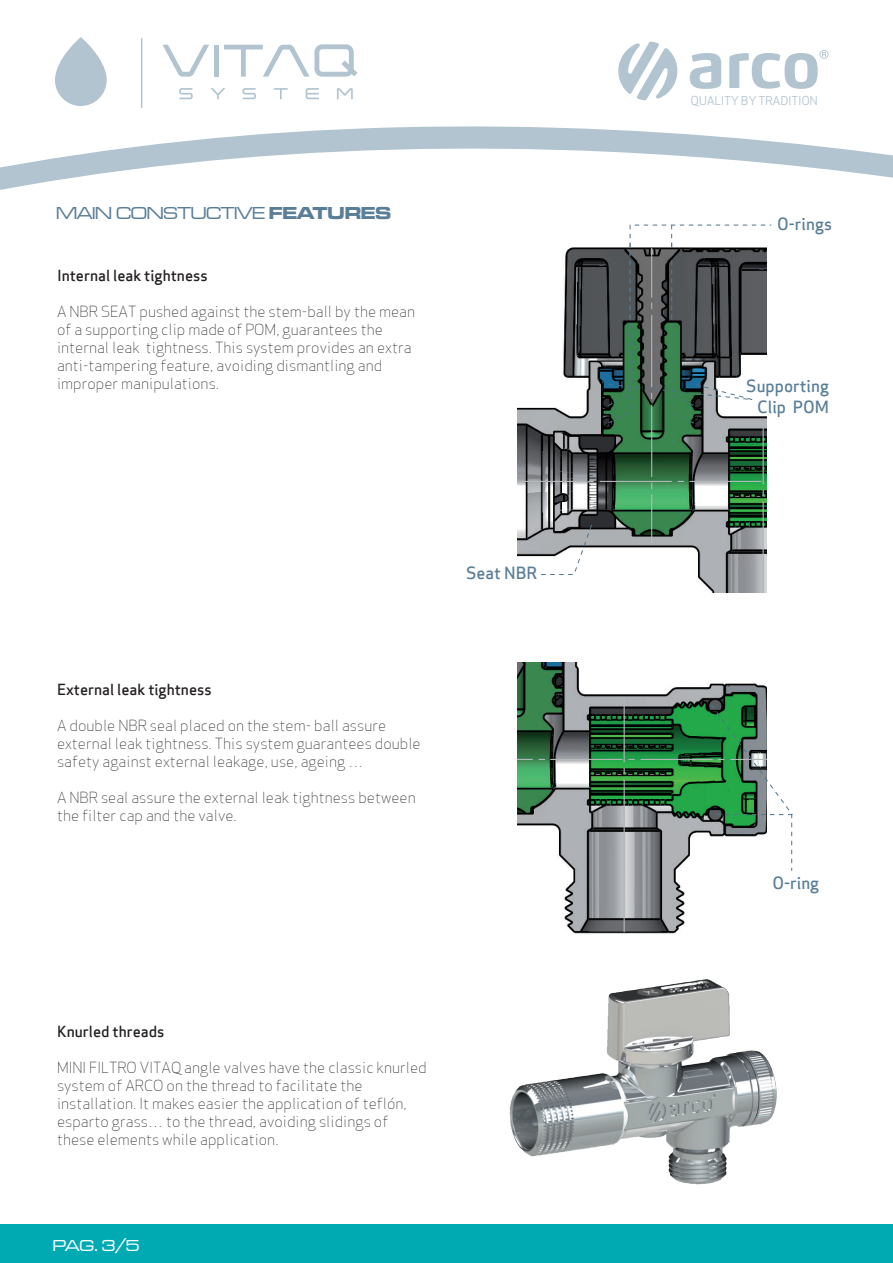
<style>
.page{position:relative;width:893px;height:1263px;background:#fff}
.page>*{position:absolute;margin:0;border:0;box-sizing:border-box;transform-origin:0 0}
.t1{font:18px "Microgramma D Medi Exte";letter-spacing:-.02em;color:#5a7e97}
.t2{font:16.5px/21px "Apex Sans Medium T";color:#5a7e97;text-align:right}
.t3{font:16.5px "Microgramma D Medi Exte";color:#fff}
.t4{font:15px/18px "Apex Sans Light T";color:#231f20}
.t5{font:15px "Apex Sans Medium T";color:#231f20}
.t6{font:12px "Apex Sans Book T";letter-spacing:-.03em;color:#b2c4d0}
.s1{font-family:"Microgramma D Bold Exte"}
</style>
<div class="page">
<svg style="left:618px;top:41px;width:60px;height:59px"></svg>
<svg style="left:690px;top:53px;width:31px;height:36px"></svg>
<svg style="left:729px;top:50px;width:99px;height:39px"></svg>
<svg style="left:0;top:126px;width:893px;height:64px"></svg>
<div style="left:0;top:1224px;width:893px;height:39px;background:#00aab3"></div>
<img style="left:517px;top:247px;width:249px;height:345px">
<img style="left:517px;top:662px;width:249px;height:272px">
<img style="left:509px;top:980px;width:192px;height:177px">
<svg style="left:607px;top:224px;width:165px;height:200px"></svg>
<svg style="left:540px;top:524px;width:52px;height:51px"></svg>
<svg style="left:710px;top:704px;width:83px;height:168px"></svg>
<svg style="left:55px;top:37px;width:52px;height:69px"></svg>
<svg style="left:179px;top:88px;width:14px;height:11px"></svg>
<svg style="left:210px;top:88px;width:15px;height:11px"></svg>
<svg style="left:242px;top:88px;width:14px;height:11px"></svg>
<svg style="left:274px;top:88px;width:14px;height:11px"></svg>
<svg style="left:306px;top:88px;width:13px;height:11px"></svg>
<svg style="left:337px;top:88px;width:16px;height:11px"></svg>
<svg style="left:163px;top:45px;width:46px;height:32px"></svg>
<div style="left:214px;top:45px;width:5px;height:32px;background:#b2c4d0"></div>
<svg style="left:224px;top:44px;width:133px;height:33px"></svg>
<hr style="left:141px;top:38px;width:1px;height:70px;background:#b2c4d0">
<p class="t1" style="left:56px;top:202px;width:336px">MAIN CONSTUCTIVE <span class="s1">FEATURES</span></p>
<p class="t5" style="left:57px;top:265px;width:152px">Internal leak tightness</p>
<p class="t4" style="left:57px;top:302px;width:360px">A NBR SEAT pushed against the stem-ball by the mean of a supporting clip made of POM, guarantees the internal leak tightness. This system provides an extra anti-tampering feature, avoiding dismantling and improper manipulations.</p>
<p class="t5" style="left:57px;top:679px;width:156px">External leak tightness</p>
<p class="t4" style="left:57px;top:716px;width:365px">A double NBR seal placed on the stem- ball assure external leak tightness. This system guarantees double safety against external leakage, use, ageing …</p>
<p class="t4" style="left:57px;top:788px;width:360px">A NBR seal assure the external leak tightness between the filter cap and the valve.</p>
<p class="t2" style="left:466px;top:562px;width:73px">Seat NBR</p>
<p class="t5" style="left:57px;top:1021px;width:109px">Knurled threads</p>
<p class="t4" style="left:57px;top:1058px;width:371px">MINI FILTRO VITAQ angle valves have the classic knurled system of ARCO on the thread to facilitate the installation. It makes easier the application of teflón, esparto grass… to the thread, avoiding slidings of these elements while application.</p>
<p class="t3" style="left:53px;top:1235px;width:88px">PAG. 3/5</p>
<p class="t6" style="left:691px;top:92px;width:129px">QUALITY BY TRADITION</p>
<p class="t2" style="left:777px;top:213px;width:56px">O-rings</p>
<p class="t2" style="left:746px;top:375px;width:84px">Supporting<br>Clip POM</p>
<p class="t2" style="left:772px;top:872px;width:48px">O-ring</p>
</div>
